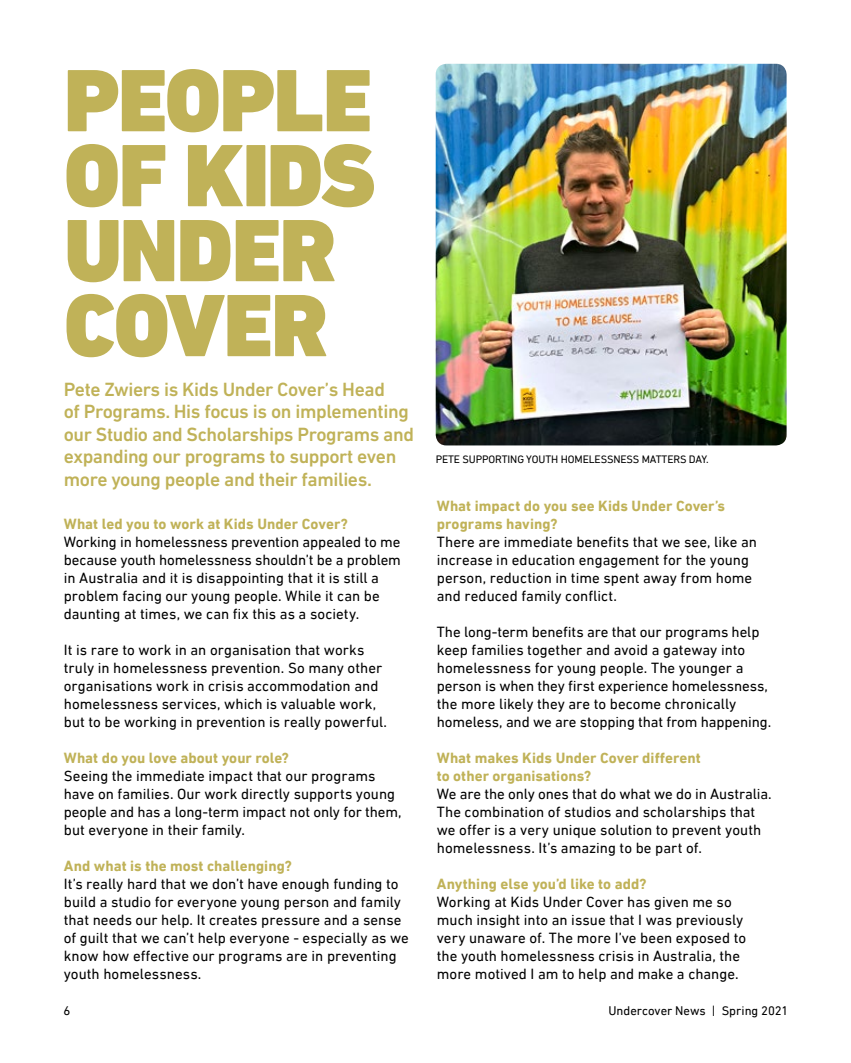
<style>
.page{position:relative;width:851px;height:1063px;background:#fff}
.page>*{position:absolute;margin:0;border:0;box-sizing:border-box;transform-origin:0 0}
.t1{font:900 90px/75px "DIN Next LT Pro";letter-spacing:-.02em;color:#c0b258}
.t2{font:500 19.5px/22.5px "DIN Next LT Pro";letter-spacing:-.02em;color:#c0b258}
.t3{font:15px/18px "DIN Next LT Pro";color:#000}
.t4{font:700 15px/18px "DIN Next LT Pro";letter-spacing:.005em;color:#c0b258}
.t5{font:12.75px "DIN Next LT Pro";letter-spacing:-.005em;color:#000}
.t6{font:10.95px "DIN Next LT Pro";letter-spacing:-.01em;color:#000}
</style>
<div class="page">
<img style="left:435px;top:64px;width:351px;height:381px">
<h1 class="t1" style="left:64px;top:63px;width:313px">PEOPLE<br>OF KIDS<br>UNDER<br>COVER</h1>
<h2 class="t2" style="left:64px;top:378px;width:351px">Pete Zwiers is Kids Under Cover’s Head<br>of Programs. His focus is on implementing our Studio and Scholarships Programs and expanding our programs to support even more young people and their families.</h2>
<p class="t4" style="left:64px;top:514px;width:285px">What led you to work at Kids Under Cover?</p>
<p class="t3" style="left:64px;top:532px;width:338px">Working in homelessness prevention appealed to me because youth homelessness shouldn’t be a problem in Australia and it is disappointing that it is still a problem facing our young people. While it can be daunting at times, we can fix this as a society.</p>
<p class="t3" style="left:64px;top:640px;width:325px">It is rare to work in an organisation that works truly in homelessness prevention. So many other organisations work in crisis accommodation and homelessness services, which is valuable work, but to be working in prevention is really powerful.</p>
<p class="t4" style="left:64px;top:748px;width:227px">What do you love about your role?</p>
<p class="t3" style="left:64px;top:766px;width:339px">Seeing the immediate impact that our programs have on families. Our work directly supports young people and has a long-term impact not only for them, but everyone in their family.</p>
<p class="t4" style="left:64px;top:856px;width:229px">And what is the most challenging?</p>
<p class="t3" style="left:64px;top:874px;width:346px">It’s really hard that we don’t have enough funding to build a studio for everyone young person and family that needs our help. It creates pressure and a sense of guilt that we can’t help everyone - especially as we know how effective our programs are in preventing youth homelessness.</p>
<p class="t6" style="left:435px;top:453px;width:274px">PETE SUPPORTING YOUTH HOMELESSNESS MATTERS DAY.</p>
<p class="t4" style="left:437px;top:496px;width:290px">What impact do you see Kids Under Cover’s programs having?</p>
<p class="t3" style="left:437px;top:532px;width:321px">There are immediate benefits that we see, like an increase in education engagement for the young person, reduction in time spent away from home and reduced family conflict.</p>
<p class="t3" style="left:437px;top:622px;width:336px">The long-term benefits are that our programs help keep families together and avoid a gateway into homelessness for young people. The younger a person is when they first experience homelessness, the more likely they are to become chronically homeless, and we are stopping that from happening.</p>
<p class="t4" style="left:437px;top:748px;width:265px">What makes Kids Under Cover different to other organisations?</p>
<p class="t3" style="left:437px;top:784px;width:336px">We are the only ones that do what we do in Australia.<br>The combination of studios and scholarships that we offer is a very unique solution to prevent youth homelessness. It’s amazing to be part of.</p>
<p class="t4" style="left:437px;top:874px;width:211px">Anything else you’d like to add?</p>
<p class="t3" style="left:437px;top:892px;width:311px">Working at Kids Under Cover has given me so much insight into an issue that I was previously very unaware of. The more I’ve been exposed to the youth homelessness crisis in Australia, the more motived I am to help and make a change.</p>
<p class="t5" style="left:63px;top:1003px;width:8px">6</p>
<p class="t5" style="left:608px;top:1003px;width:181px">Undercover News | Spring 2021</p>
</div>
